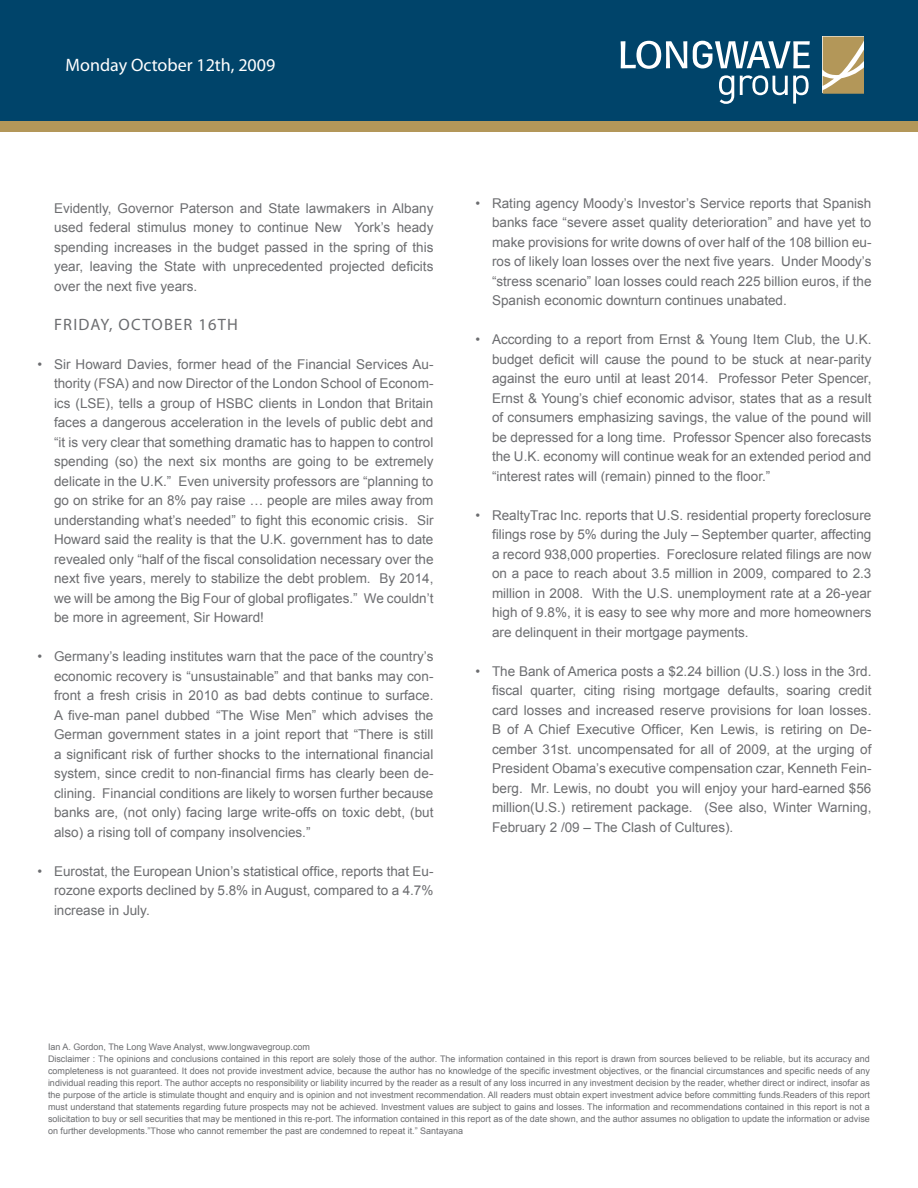
<style>
.page{position:relative;width:918px;height:1188px;background:#fff}
.page>*{position:absolute;margin:0;border:0;box-sizing:border-box;transform-origin:0 0}
.t1{font:18px "Myriad Pro";color:#fff}
.t2{font:16.5px "Myriad Pro";letter-spacing:.075em;color:#6c6d70}
.t3{font:13.5px/19.5px "Arial";color:#6c6d70;text-align:justify}
.t4{font:9px/12px "Arial";color:#6c6d70;text-align:justify}
</style>
<div class="page">
<div style="left:0;top:0;width:918px;height:123px;background:#00446a"></div>
<div style="left:0;top:122px;width:918px;height:10px;background:#b39759"></div>
<svg style="left:621px;top:41px;width:66px;height:28px"></svg>
<svg style="left:693px;top:41px;width:117px;height:27px"></svg>
<svg style="left:719px;top:75px;width:15px;height:29px"></svg>
<svg style="left:740px;top:75px;width:69px;height:29px"></svg>
<svg style="left:823px;top:37px;width:41px;height:57px;background:#bfa876"></svg>
<p class="t1" style="left:66px;top:54px;width:211px">Monday October 12th, 2009</p>
<p class="t3" style="left:38px;top:354px;width:6px">•</p>
<p class="t3" style="left:38px;top:647px;width:6px">•</p>
<p class="t3" style="left:38px;top:861px;width:6px">•</p>
<p class="t3" style="left:54px;top:198px;width:381px">Evidently, Governor Paterson and State lawmakers in Albany used federal stimulus money to continue New York’s heady spending increases in the budget passed in the spring of this year, leaving the State with unprecedented projected deficits over the next five years.</p>
<p class="t2" style="left:54px;top:314px;width:186px">FRIDAY, OCTOBER 16TH</p>
<p class="t3" style="left:54px;top:355px;width:381px">Sir Howard Davies, former head of the Financial Services Au&shy;thority (FSA) and now Director of the London School of Econom&shy;ics (LSE), tells a group of HSBC clients in London that Britain faces a dangerous acceleration in the levels of public debt and “it is very clear that something dramatic has to happen to control spending (so) the next six months are going to be extremely delicate in the U.K.” Even university professors are “planning to go on strike for an 8% pay raise … people are miles away from understanding what’s needed” to fight this economic crisis. Sir Howard said the reality is that the U.K. government has to date revealed only “half of the fiscal consolidation necessary over the next five years, merely to stabilize the debt problem. By 2014, we will be among the Big Four of global profligates.” We couldn’t be more in agreement, Sir Howard!</p>
<p class="t3" style="left:54px;top:647px;width:381px">Germany’s leading institutes warn that the pace of the country’s economic recovery is “unsustainable” and that banks may con&shy;front a fresh crisis in 2010 as bad debts continue to surface.<br>A five-man panel dubbed “The Wise Men” which advises the German government states in a joint report that “There is still a significant risk of further shocks to the international financial system, since credit to non-financial firms has clearly been de&shy;clining. Financial conditions are likely to worsen further because banks are, (not only) facing large write-offs on toxic debt, (but also) a rising toll of company insolvencies.”</p>
<p class="t3" style="left:54px;top:862px;width:381px">Eurostat, the European Union’s statistical office, reports that Eu&shy;rozone exports declined by 5.8% in August, compared to a 4.7% increase in July.</p>
<p class="t3" style="left:476px;top:193px;width:6px">•</p>
<p class="t3" style="left:476px;top:330px;width:6px">•</p>
<p class="t3" style="left:476px;top:505px;width:6px">•</p>
<p class="t3" style="left:476px;top:661px;width:6px">•</p>
<p class="t3" style="left:492px;top:193px;width:381px">Rating agency Moody’s Investor’s Service reports that Spanish banks face “severe asset quality deterioration” and have yet to make provisions for write downs of over half of the 108 billion eu&shy;ros of likely loan losses over the next five years. Under Moody’s “stress scenario” loan losses could reach 225 billion euros, if the Spanish economic downturn continues unabated.</p>
<p class="t3" style="left:492px;top:330px;width:381px">According to a report from Ernst &amp; Young Item Club, the U.K. budget deficit will cause the pound to be stuck at near-parity against the euro until at least 2014. Professor Peter Spencer, Ernst &amp; Young’s chief economic advisor, states that as a result of consumers emphasizing savings, the value of the pound will be depressed for a long time. Professor Spencer also forecasts the U.K. economy will continue weak for an extended period and “interest rates will (remain) pinned to the floor.”</p>
<p class="t3" style="left:492px;top:505px;width:381px">RealtyTrac Inc. reports that U.S. residential property foreclosure filings rose by 5% during the July – September quarter, affecting a record 938,000 properties. Foreclosure related filings are now on a pace to reach about 3.5 million in 2009, compared to 2.3 million in 2008. With the U.S. unemployment rate at a 26-year high of 9.8%, it is easy to see why more and more homeowners are delinquent in their mortgage payments.</p>
<p class="t3" style="left:492px;top:661px;width:381px">The Bank of America posts a $2.24 billion (U.S.) loss in the 3rd. fiscal quarter, citing rising mortgage defaults, soaring credit card losses and increased reserve provisions for loan losses.<br>B of A Chief Executive Officer, Ken Lewis, is retiring on De&shy;cember 31st. uncompensated for all of 2009, at the urging of President Obama’s executive compensation czar, Kenneth Fein&shy;berg. Mr. Lewis, no doubt you will enjoy your hard-earned $56 million(U.S.) retirement package. (See also, Winter Warning, February 2 /09 – The Clash of Cultures).</p>
<p class="t4" style="left:48px;top:1041px;width:264px">Ian A. Gordon, The Long Wave Analyst, www.longwavegroup.com</p>
<p class="t4" style="left:48px;top:1053px;width:823px">Disclaimer : The opinions and conclusions contained in this report are solely those of the author. The information contained in this report is drawn from sources believed to be reliable, but its accuracy and completeness is not guaranteed. It does not provide investment advice, because the author has no knowledge of the specific investment objectives, or the financial circumstances and specific needs of any individual reading this report. The author accepts no responsibility or liability incurred by the reader as a result of any loss incurred in any investment decision by the reader, whether direct or indirect, insofar as the purpose of the article is stimulate thought and enquiry and is opinion and not investment recommendation. All readers must obtain expert investment advice before committing funds.Readers of this report must understand that statements regarding future prospects may not be achieved. Investment values are subject to gains and losses. The information and recommendations contained in this report is not a solicitation to buy or sell securities that may be mentioned in this re-port. The information contained in this report as of the date shown, and the author assumes no obligation to update the information or advise on further developments.”Those who cannot remember the past are condemned to repeat it.” Santayana</p>
</div>
